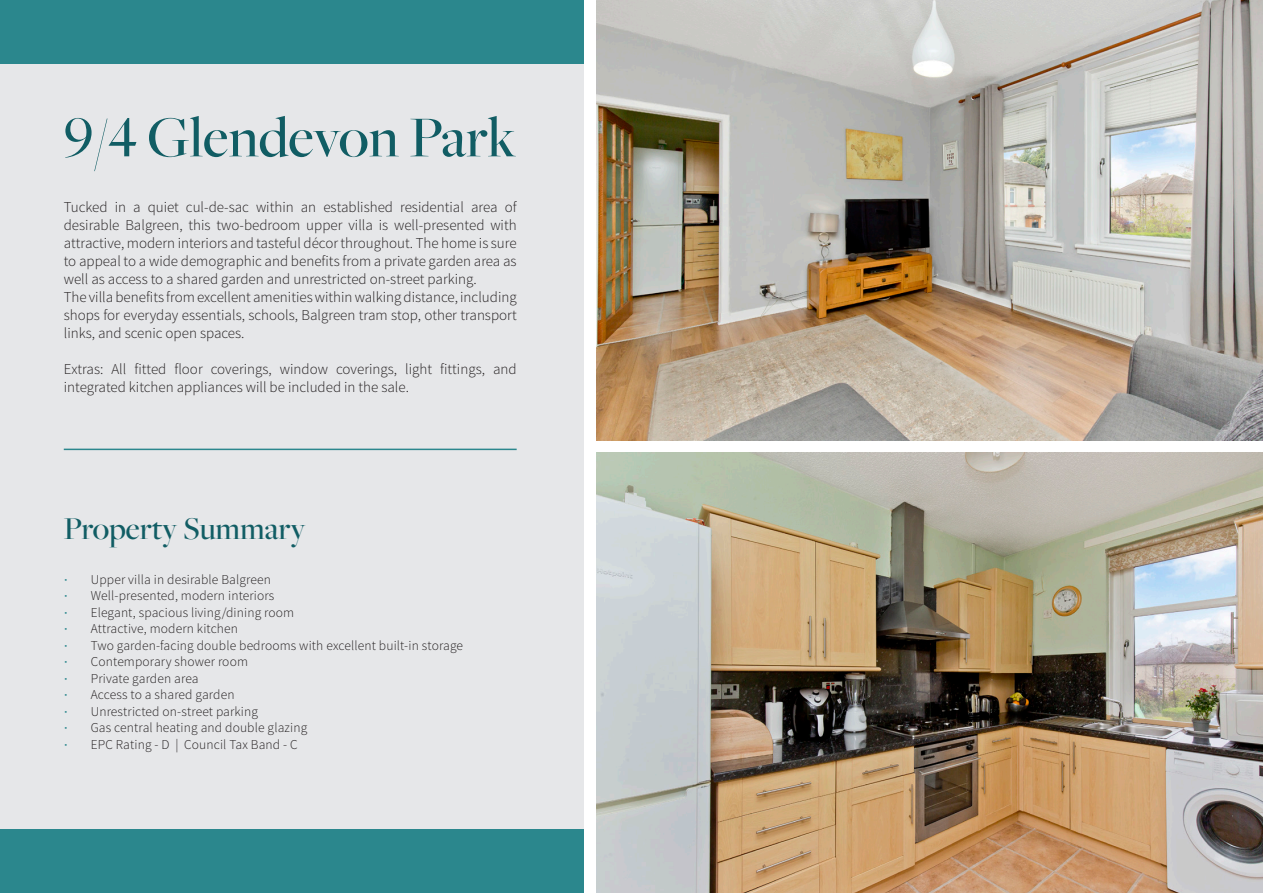
<style>
.page{position:relative;width:1263px;height:893px;background:#fff}
.page>*{position:absolute;margin:0;border:0;box-sizing:border-box;transform-origin:0 0}
.t1{font:500 60px "Freight Big Pro";color:#115d64}
.t2{font:500 33px "Freight Big Pro";color:#115d64}
.t3{font:300 15px/18px "Source Sans Pro";color:#231f20;text-align:justify}
.t4{font:300 13.5px "Source Sans Pro";letter-spacing:.01em;color:#231f20}
.s1{font-family:"Montserrat";font-size:15px;color:#2b878d}
</style>
<div class="page">
<div style="left:0;top:0;width:584px;height:893px;background:#e6e7e9"></div>
<img style="left:596px;top:0;width:667px;height:440px">
<img style="left:596px;top:453px;width:667px;height:440px">
<div style="left:0;top:0;width:584px;height:64px;background:#2b878d"></div>
<div style="left:0;top:829px;width:584px;height:64px;background:#2b878d"></div>
<hr style="left:64px;top:449px;width:453px;height:1px;background:#2b878d">
<p class="t1" style="left:64px;top:98px;width:454px">9/4 Glendevon Park</p>
<p class="t3" style="left:64px;top:198px;width:454px">Tucked in a quiet cul-de-sac within an established residential area of desirable Balgreen, this two-bedroom upper villa is well-presented with attractive, modern interiors and tasteful décor throughout. The home is sure to appeal to a wide demographic and benefits from a private garden area as well as access to a shared garden and unrestricted on-street parking.</p>
<p class="t3" style="left:64px;top:288px;width:454px">The villa benefits from excellent amenities within walking distance, including shops for everyday essentials, schools, Balgreen tram stop, other transport links, and scenic open spaces.</p>
<p class="t3" style="left:64px;top:360px;width:454px">Extras: All fitted floor coverings, window coverings, light fittings, and integrated kitchen appliances will be included in the sale.</p>
<p class="t2" style="left:64px;top:507px;width:243px">Property Summary</p>
<p class="t4" style="left:64px;top:571px;width:209px"><span class="s1">•</span> Upper villa in desirable Balgreen</p>
<p class="t4" style="left:64px;top:588px;width:212px"><span class="s1">•</span> Well-presented, modern interiors</p>
<p class="t4" style="left:64px;top:604px;width:232px"><span class="s1">•</span> Elegant, spacious living/dining room</p>
<p class="t4" style="left:64px;top:621px;width:176px"><span class="s1">•</span> Attractive, modern kitchen</p>
<p class="t4" style="left:64px;top:637px;width:401px"><span class="s1">•</span> Two garden-facing double bedrooms with excellent built-in storage</p>
<p class="t4" style="left:64px;top:654px;width:186px"><span class="s1">•</span> Contemporary shower room</p>
<p class="t4" style="left:64px;top:670px;width:136px"><span class="s1">•</span> Private garden area</p>
<p class="t4" style="left:64px;top:687px;width:172px"><span class="s1">•</span> Access to a shared garden</p>
<p class="t4" style="left:64px;top:703px;width:196px"><span class="s1">•</span> Unrestricted on-street parking</p>
<p class="t4" style="left:64px;top:720px;width:245px"><span class="s1">•</span> Gas central heating and double glazing</p>
<p class="t4" style="left:64px;top:736px;width:235px"><span class="s1">•</span> EPC Rating - D | Council Tax Band - C</p>
</div>
